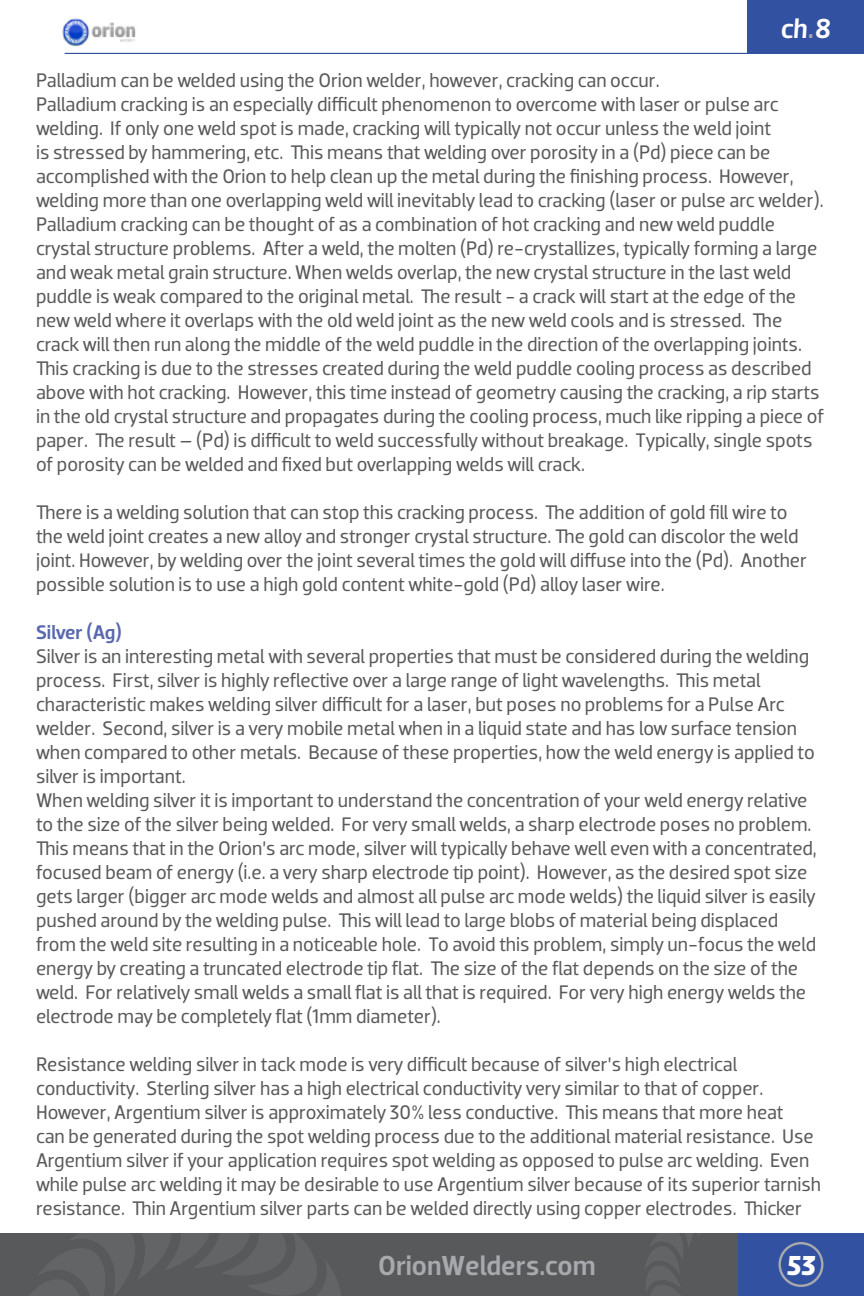
<style>
.page{position:relative;width:864px;height:1296px;background:#fff}
.page>*{position:absolute;margin:0;border:0;box-sizing:border-box;transform-origin:0 0}
.t1{font:500 28px "Dobra";color:#a7a9ac}
.t2{font:italic 500 28px "Dobra";color:#fff}
.t3{font:italic 700 28px "Dobra";color:#fff}
.t4{font:20px/24px "Dobra";letter-spacing:-.005em;color:#58595b}
.t5{font:500 20px "Dobra";letter-spacing:-.015em;color:#5969af}
.s1{color:#a7a9ac}
</style>
<div class="page">
<div style="left:0;top:1233px;width:864px;height:63px;background:#58595b"></div>
<svg style="left:645px;top:1233px;width:55px;height:63px"></svg>
<svg style="left:30px;top:1233px;width:311px;height:63px"></svg>
<div style="left:738px;top:1233px;width:126px;height:63px;background:#3251a1"></div>
<hr style="left:65px;top:53px;width:736px;height:1px;background:#3251a1">
<div style="left:747px;top:0;width:117px;height:54px;background:#3251a1"></div>
<img style="left:62px;top:18px;width:74px;height:28px">
<div style="left:779px;top:1242px;width:44px;height:45px;border:2px solid #a7a9ac;border-radius:50%"></div>
<h1 class="t2" style="left:780px;top:12px;width:52px">ch<span class="s1">.</span>8</h1>
<p class="t4" style="left:36px;top:68px;width:790px">Palladium can be welded using the Orion welder, however, cracking can occur.<br>Palladium cracking is an especially difficult phenomenon to overcome with laser or pulse arc welding. If only one weld spot is made, cracking will typically not occur unless the weld joint<br>is stressed by hammering, etc. This means that welding over porosity in a (Pd) piece can be accomplished with the Orion to help clean up the metal during the finishing process. However, welding more than one overlapping weld will inevitably lead to cracking (laser or pulse arc welder).<br>Palladium cracking can be thought of as a combination of hot cracking and new weld puddle crystal structure problems. After a weld, the molten (Pd) re-crystallizes, typically forming a large and weak metal grain structure. When welds overlap, the new crystal structure in the last weld puddle is weak compared to the original metal. The result - a crack will start at the edge of the new weld where it overlaps with the old weld joint as the new weld cools and is stressed. The crack will then run along the middle of the weld puddle in the direction of the overlapping joints.<br>This cracking is due to the stresses created during the weld puddle cooling process as described above with hot cracking. However, this time instead of geometry causing the cracking, a rip starts in the old crystal structure and propagates during the cooling process, much like ripping a piece of paper. The result – (Pd) is difficult to weld successfully without breakage. Typically, single spots of porosity can be welded and fixed but overlapping welds will crack.</p>
<p class="t4" style="left:36px;top:500px;width:773px">There is a welding solution that can stop this cracking process. The addition of gold fill wire to the weld joint creates a new alloy and stronger crystal structure. The gold can discolor the weld joint. However, by welding over the joint several times the gold will diffuse into the (Pd). Another possible solution is to use a high gold content white-gold (Pd) alloy laser wire.</p>
<p class="t5" style="left:36px;top:621px;width:87px">Silver (Ag)</p>
<p class="t4" style="left:36px;top:644px;width:782px">Silver is an interesting metal with several properties that must be considered during the welding process. First, silver is highly reflective over a large range of light wavelengths. This metal characteristic makes welding silver difficult for a laser, but poses no problems for a Pulse Arc welder. Second, silver is a very mobile metal when in a liquid state and has low surface tension when compared to other metals. Because of these properties, how the weld energy is applied to silver is important.<br>When welding silver it is important to understand the concentration of your weld energy relative to the size of the silver being welded. For very small welds, a sharp electrode poses no problem.<br>This means that in the Orion’s arc mode, silver will typically behave well even with a concentrated, focused beam of energy (i.e. a very sharp electrode tip point). However, as the desired spot size gets larger (bigger arc mode welds and almost all pulse arc mode welds) the liquid silver is easily pushed around by the welding pulse. This will lead to large blobs of material being displaced from the weld site resulting in a noticeable hole. To avoid this problem, simply un-focus the weld energy by creating a truncated electrode tip flat. The size of the flat depends on the size of the weld. For relatively small welds a small flat is all that is required. For very high energy welds the electrode may be completely flat (1mm diameter).</p>
<p class="t4" style="left:36px;top:1052px;width:787px">Resistance welding silver in tack mode is very difficult because of silver’s high electrical conductivity. Sterling silver has a high electrical conductivity very similar to that of copper.<br>However, Argentium silver is approximately 30% less conductive. This means that more heat<br>can be generated during the spot welding process due to the additional material resistance. Use Argentium silver if your application requires spot welding as opposed to pulse arc welding. Even while pulse arc welding it may be desirable to use Argentium silver because of its superior tarnish resistance. Thin Argentium silver parts can be welded directly using copper electrodes. Thicker</p>
<h1 class="t1" style="left:378px;top:1249px;width:219px">OrionWelders.com</h1>
<h1 class="t3" style="left:787px;top:1249px;width:30px">53</h1>
</div>
